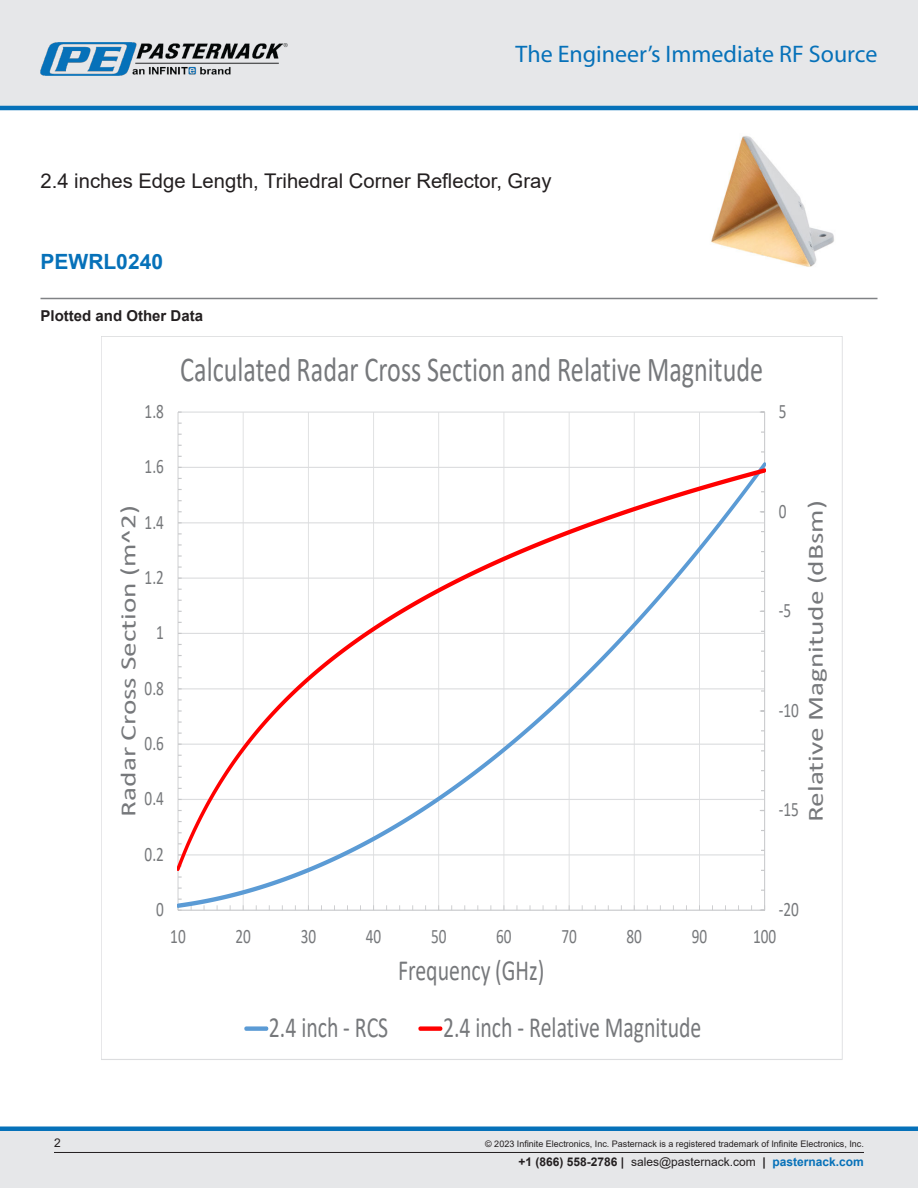
<style>
.page{position:relative;width:918px;height:1188px;background:#fff}
.page>*{position:absolute;margin:0;border:0;box-sizing:border-box;transform-origin:0 0}
.t1{font:35.1px "Calibri";color:#76787b;scale:.74 1}
.t2{font:29.25px "Calibri";color:#76787b;scale:.74 1}
.t3{font:24px "Myriad Pro";color:#0671b9}
.t4{font:21.75px "Calibri";color:#76787b;scale:1.35 1}
.Branded_Part_No{font:700 21px "Arial";color:#0671b9}
.t5{font:20.55px "Calibri";letter-spacing:-.005em;color:#76787b;scale:.74 1}
.Web_Description_Para{font:20.25px "Arial";color:#231f20}
.Head2{font:700 15px "Arial";color:#231f20}
.t6{font:12px "Arial";color:#231f20}
.Copyright_disclaimer{font:9px "Arial";color:#231f20}
.s1{font-weight:700}
.s2{font-weight:700;color:#0671b9}
</style>
<div class="page">
<div style="left:0;top:0;width:918px;height:108px;background:#e6e7e9"></div>
<hr style="left:0;top:106px;width:918px;height:4px;background:#0671b9">
<img style="left:40px;top:42px;width:248px;height:34px">
<div style="left:0;top:1131px;width:918px;height:57px;background:#e6e7e9"></div>
<div style="left:0;top:1126px;width:918px;height:5px;background:#0671b9"></div>
<hr style="left:54px;top:1152px;width:810px;height:1px;background:#231f20">
<hr style="left:40px;top:298px;width:838px;height:1px;background:#808285">
<img style="left:711px;top:136px;width:123px;height:131px">
<hr style="left:178px;top:412px;width:587px;height:1px;background:#dcdddf">
<hr style="left:243px;top:412px;width:1px;height:498px;background:#dcdddf">
<hr style="left:308px;top:412px;width:1px;height:498px;background:#dcdddf">
<hr style="left:373px;top:412px;width:1px;height:498px;background:#dcdddf">
<hr style="left:438px;top:412px;width:1px;height:498px;background:#dcdddf">
<hr style="left:503px;top:412px;width:1px;height:498px;background:#dcdddf">
<hr style="left:569px;top:412px;width:1px;height:498px;background:#dcdddf">
<hr style="left:634px;top:412px;width:1px;height:498px;background:#dcdddf">
<hr style="left:699px;top:412px;width:1px;height:498px;background:#dcdddf">
<hr style="left:764px;top:412px;width:1px;height:498px;background:#c7c8ca">
<hr style="left:178px;top:412px;width:1px;height:498px;background:#c7c8ca">
<svg style="left:178px;top:458px;width:587px;height:453px"></svg>
<svg style="left:178px;top:465px;width:587px;height:410px"></svg>
<svg style="left:246px;top:1027px;width:21px;height:4px"></svg>
<svg style="left:420px;top:1027px;width:21px;height:4px"></svg>
<h3 class="t3" style="left:516px;top:39px;width:363px">The Engineer’s Immediate RF Source</h3>
<h1 class="Web_Description_Para" style="left:40px;top:167px;width:513px">2.4 inches Edge Length, Trihedral Corner Reflector, Gray</h1>
<p class="Branded_Part_No" style="left:40px;top:247px;width:124px">PEWRL0240</p>
<p class="Head2" style="left:40px;top:306px;width:164px">Plotted and Other Data</p>
<p class="t5" style="left:145px;top:397px;width:28px">1.8</p>
<p class="t5" style="left:145px;top:452px;width:28px">1.6</p>
<p class="t1" style="left:180px;top:345px;width:789px">Calculated Radar Cross Section and Relative Magnitude</p>
<p class="t5" style="left:779px;top:397px;width:12px">5</p>
<p class="t4" style="left:113px;top:817px;width:232px;rotate:-90deg">Radar Cross Section (m^2)</p>
<p class="t4" style="left:801px;top:822px;width:240px;rotate:-90deg">Relative Magnitude (dBsm)</p>
<p class="t5" style="left:779px;top:497px;width:12px">0</p>
<p class="t5" style="left:145px;top:508px;width:28px">1.4</p>
<p class="t5" style="left:145px;top:563px;width:28px">1.2</p>
<p class="t5" style="left:779px;top:596px;width:18px">-5</p>
<p class="t5" style="left:156px;top:618px;width:12px">1</p>
<p class="t5" style="left:145px;top:674px;width:28px">0.8</p>
<p class="t5" style="left:779px;top:696px;width:29px">-10</p>
<p class="t5" style="left:145px;top:729px;width:28px">0.6</p>
<p class="t5" style="left:145px;top:784px;width:28px">0.4</p>
<p class="t5" style="left:779px;top:795px;width:29px">-15</p>
<p class="t5" style="left:145px;top:840px;width:28px">0.2</p>
<p class="t5" style="left:156px;top:895px;width:12px">0</p>
<p class="t5" style="left:779px;top:895px;width:29px">-20</p>
<p class="t5" style="left:170px;top:922px;width:22px">10</p>
<p class="t5" style="left:235px;top:922px;width:22px">20</p>
<p class="t5" style="left:301px;top:922px;width:22px">30</p>
<p class="t5" style="left:366px;top:922px;width:22px">40</p>
<p class="t5" style="left:431px;top:922px;width:22px">50</p>
<p class="t5" style="left:496px;top:922px;width:22px">60</p>
<p class="t5" style="left:561px;top:922px;width:22px">70</p>
<p class="t5" style="left:627px;top:922px;width:22px">80</p>
<p class="t5" style="left:692px;top:922px;width:22px">90</p>
<p class="t5" style="left:753px;top:922px;width:33px">100</p>
<p class="t2" style="left:398px;top:950px;width:199px">Frequency (GHz)</p>
<p class="t2" style="left:269px;top:1007px;width:163px">2.4 inch - RCS</p>
<p class="t2" style="left:443px;top:1007px;width:351px">2.4 inch - Relative Magnitude</p>
<h3 class="t6" style="left:54px;top:1135px;width:8px">2</h3>
<p class="Copyright_disclaimer" style="left:485px;top:1138px;width:380px">© 2023 Infinite Electronics, Inc. Pasternack is a registered trademark of Infinite Electronics, Inc.</p>
<h3 class="t6" style="left:519px;top:1153px;width:347px"><span class="s1">+1 (866) 558-2786 |</span> sales@pasternack.com <span class="s1">|</span> <span class="s2">pasternack.com</span></h3>
</div>
